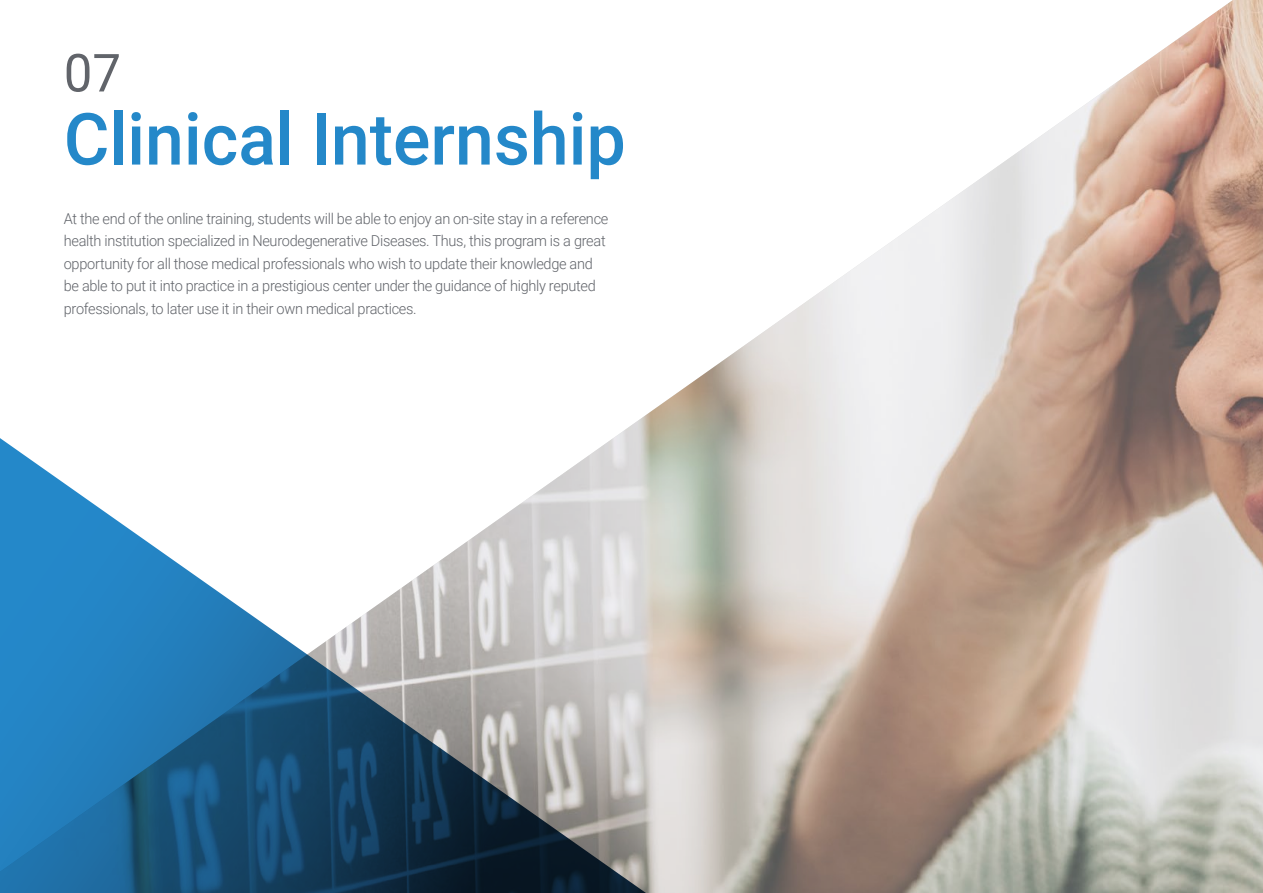
<style>
.page{position:relative;width:1263px;height:893px;background:#fff}
.page>*{position:absolute;margin:0;border:0;box-sizing:border-box;transform-origin:0 0}
.t1{font:500 72px "Roboto";color:#2488c9}
.t2{font:52.5px "Roboto";color:#61646a}
.t3{font:300 15px/22.5px "Roboto";letter-spacing:-.02em;color:#61646a}
</style>
<div class="page">
<img style="left:635px;top:0;width:628px;height:893px">
<svg style="left:0;top:423px;width:676px;height:470px"></svg>
<h2 class="t2" style="left:64px;top:36px;width:59px">07</h2>
<h1 class="t1" style="left:64px;top:89px;width:563px">Clinical Internship</h1>
<p class="t3" style="left:64px;top:207px;width:546px">At the end of the online training, students will be able to enjoy an on-site stay in a reference health institution specialized in Neurodegenerative Diseases. Thus, this program is a great opportunity for all those medical professionals who wish to update their knowledge and be able to put it into practice in a prestigious center under the guidance of highly reputed professionals, to later use it in their own medical practices.</p>
</div>
